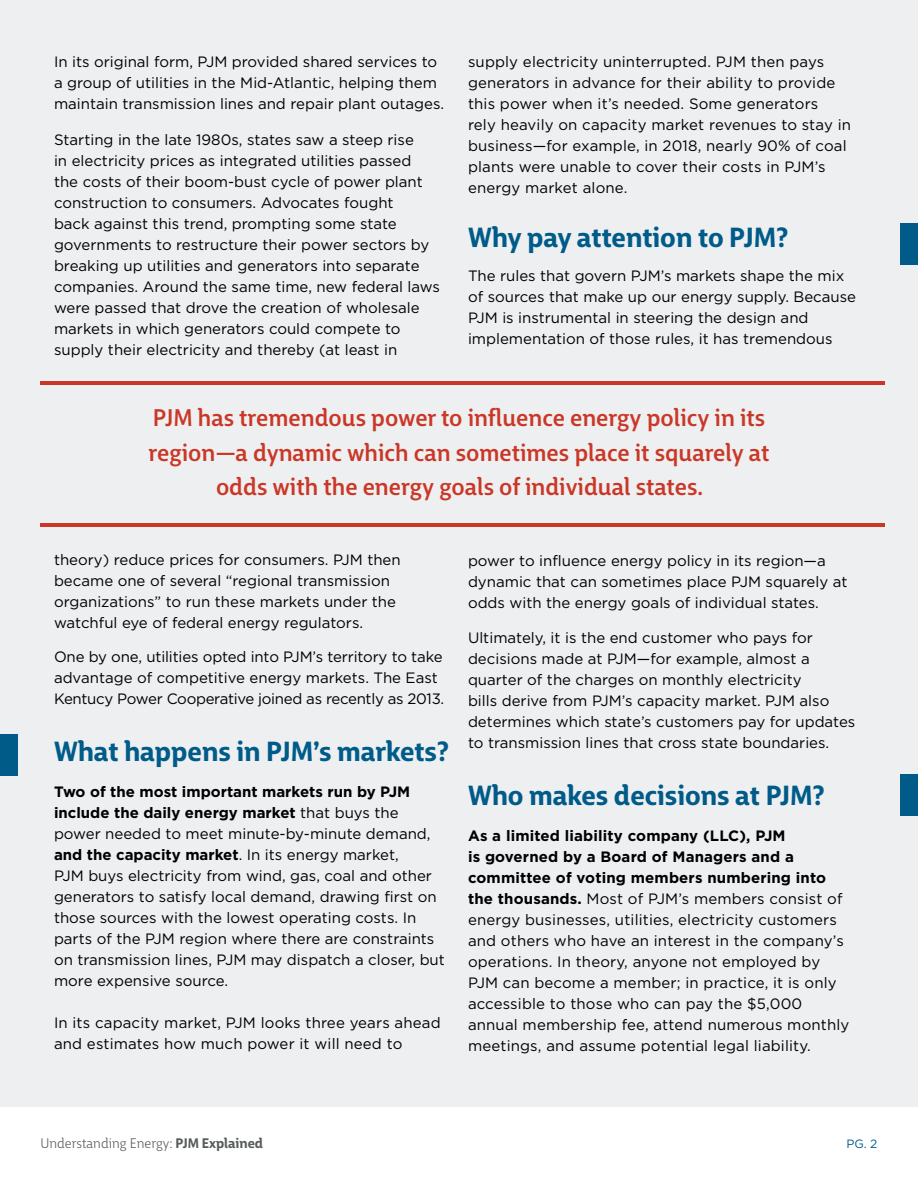
<style>
.page{position:relative;width:918px;height:1188px;background:#fff}
.page>*{position:absolute;margin:0;border:0;box-sizing:border-box;transform-origin:0 0}
.t1{font:700 27px "Big City Grotesque Pro";color:#005b89}
.t2{font:500 23.4px/34.5px "Big City Grotesque Pro";color:#cb3727;text-align:center}
.t3{font:15px/21px "Gotham";color:#000}
.t4{font:13.5px "Big City Grotesque Pro";color:#585d59}
.t5{font:12px "Gotham";color:#005b89}
.s1{font-weight:700}
</style>
<div class="page">
<div style="left:0;top:0;width:918px;height:1107px;background:#edeff0"></div>
<div style="left:0;top:734px;width:18px;height:42px;background:#005b89"></div>
<div style="left:900px;top:223px;width:18px;height:41px;background:#005b89"></div>
<div style="left:900px;top:775px;width:18px;height:41px;background:#005b89"></div>
<hr style="left:40px;top:381px;width:845px;height:3px;background:#cb3727">
<hr style="left:40px;top:523px;width:845px;height:3px;background:#cb3727">
<p class="t3" style="left:54px;top:50px;width:392px">In its original form, PJM provided shared services to a group of utilities in the Mid-Atlantic, helping them maintain transmission lines and repair plant outages.</p>
<p class="t3" style="left:54px;top:128px;width:388px">Starting in the late 1980s, states saw a steep rise<br>in electricity prices as integrated utilities passed<br>the costs of their boom-bust cycle of power plant construction to consumers. Advocates fought<br>back against this trend, prompting some state governments to restructure their power sectors by breaking up utilities and generators into separate companies. Around the same time, new federal laws were passed that drove the creation of wholesale markets in which generators could compete to supply their electricity and thereby (at least in</p>
<p class="t3" style="left:468px;top:50px;width:385px">supply electricity uninterrupted. PJM then pays generators in advance for their ability to provide this power when it’s needed. Some generators<br>rely heavily on capacity market revenues to stay in business—for example, in 2018, nearly 90% of coal plants were unable to cover their costs in PJM’s energy market alone.</p>
<h1 class="t1" style="left:468px;top:214px;width:322px">Why pay attention to PJM?</h1>
<p class="t3" style="left:468px;top:265px;width:390px">The rules that govern PJM’s markets shape the mix of sources that make up our energy supply. Because PJM is instrumental in steering the design and implementation of those rules, it has tremendous</p>
<h2 class="t2" style="left:149px;top:399px;width:622px">PJM has tremendous power to influence energy policy in its region—a dynamic which can sometimes place it squarely at odds with the energy goals of individual states.</h2>
<p class="t3" style="left:54px;top:548px;width:348px">theory) reduce prices for consumers. PJM then became one of several “regional transmission organizations” to run these markets under the watchful eye of federal energy regulators.</p>
<p class="t3" style="left:54px;top:646px;width:392px">One by one, utilities opted into PJM’s territory to take advantage of competitive energy markets. The East<br>Kentucy Power Cooperative joined as recently as 2013.</p>
<h1 class="t1" style="left:54px;top:729px;width:396px">What happens in PJM’s markets?</h1>
<p class="t3" style="left:54px;top:781px;width:392px"><span class="s1">Two of the most important markets run by PJM include the daily energy market</span> that buys the power needed to meet minute-by-minute demand, <span class="s1">and the capacity market</span>. In its energy market,<br>PJM buys electricity from wind, gas, coal and other generators to satisfy local demand, drawing first on those sources with the lowest operating costs. In parts of the PJM region where there are constraints on transmission lines, PJM may dispatch a closer, but more expensive source.</p>
<p class="t3" style="left:54px;top:1012px;width:388px">In its capacity market, PJM looks three years ahead and estimates how much power it will need to</p>
<p class="t3" style="left:468px;top:550px;width:381px">power to influence energy policy in its region—a dynamic that can sometimes place PJM squarely at odds with the energy goals of individual states.</p>
<p class="t3" style="left:468px;top:626px;width:389px">Ultimately, it is the end customer who pays for decisions made at PJM—for example, almost a quarter of the charges on monthly electricity<br>bills derive from PJM’s capacity market. PJM also determines which state’s customers pay for updates to transmission lines that cross state boundaries.</p>
<h1 class="t1" style="left:468px;top:772px;width:358px">Who makes decisions at PJM?</h1>
<p class="t3" style="left:468px;top:824px;width:383px"><span class="s1">As a limited liability company (LLC), PJM<br>is governed by a Board of Managers and a committee of voting members numbering into the thousands.</span> Most of PJM’s members consist of energy businesses, utilities, electricity customers and others who have an interest in the company’s operations. In theory, anyone not employed by PJM can become a member; in practice, it is only accessible to those who can pay the $5,000 annual membership fee, attend numerous monthly meetings, and assume potential legal liability.</p>
<p class="t4" style="left:40px;top:1132px;width:224px">Understanding Energy: <span class="s1">PJM Explained</span></p>
<p class="t5" style="left:846px;top:1137px;width:33px">PG. 2</p>
</div>
